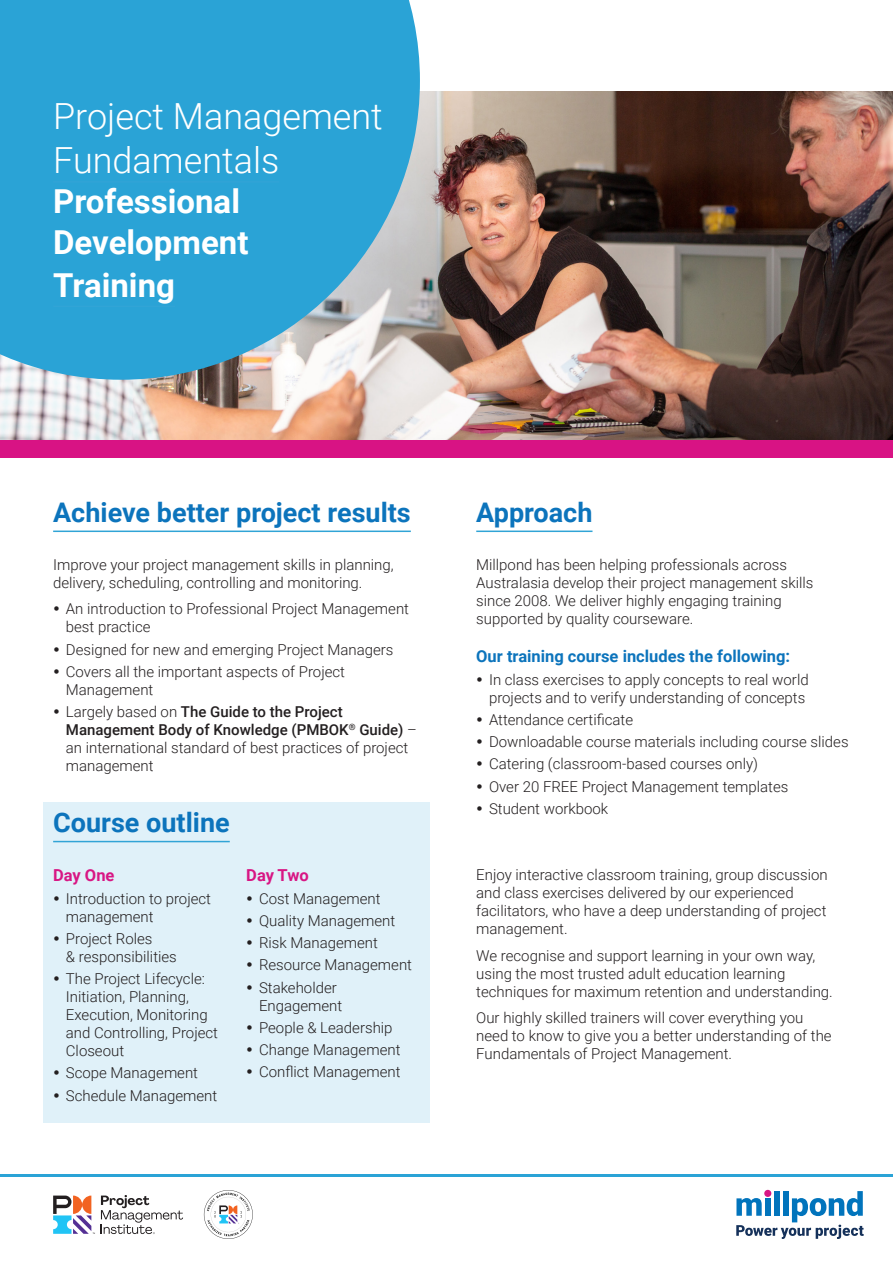
<style>
.page{position:relative;width:893px;height:1263px;background:#fff}
.page>*{position:absolute;margin:0;border:0;box-sizing:border-box;transform-origin:0 0}
.Subhead_1{font:300 36px/43.5px "Roboto";color:#fff}
.Subhead_1-2{font:700 33px/40.5px "Roboto";color:#fff}
.Subhead_1-3{font:700 27px "Roboto";color:#0c74bc}
.Subhead_2_underline{font:700 16.5px "Roboto";color:#0c74bc}
.Subhead_2_underline-2{font:700 16.5px "Roboto";color:#d81684}
.Body_text{font:300 15px/18px "Roboto";color:#231f20}
.s1{font-weight:500}
</style>
<div class="page">
<hr style="left:0;top:1173px;width:893px;height:3px;background:#2aa3d6">
<svg style="left:736px;top:1191px;width:128px;height:48px"></svg>
<div style="left:764px;top:1190px;width:7px;height:7px;background:#d81684;border-radius:50%"></div>
<svg style="left:53px;top:1195px;width:42px;height:39px"></svg>
<svg style="left:101px;top:1195px;width:82px;height:39px"></svg>
<svg style="left:204px;top:1190px;width:49px;height:49px"></svg>
<img style="left:0;top:91px;width:893px;height:349px">
<div style="left:0;top:440px;width:893px;height:17px;background:#d81384"></div>
<svg style="left:0;top:0;width:420px;height:380px;background:#3fa8d4"></svg>
<div style="left:43px;top:802px;width:386px;height:321px;background:#e0f1f9"></div>
<hr style="left:476px;top:530px;width:116px;height:2px;background:#31a4d6">
<hr style="left:53px;top:530px;width:358px;height:2px;background:#31a4d6">
<hr style="left:53px;top:841px;width:177px;height:1px;background:#31a4d6">
<hr style="left:53px;top:181px;width:226px;height:2px;background:#31a4d6">
<hr style="left:53px;top:306px;width:122px;height:1px;background:#31a4d6">
<p class="Subhead_1" style="left:53px;top:93px;width:331px">Project Management<br>Fundamentals</p>
<p class="Subhead_1-2" style="left:53px;top:180px;width:197px">Professional<br>Development</p>
<p class="Subhead_1-2" style="left:53px;top:264px;width:123px">Training</p>
<p class="Subhead_1-3" style="left:53px;top:493px;width:359px">Achieve better project results</p>
<p class="Body_text" style="left:53px;top:555px;width:342px">Improve your project management skills in planning, delivery, scheduling, controlling and monitoring.</p>
<p class="Body_text" style="left:66px;top:599px;width:345px">An introduction to Professional Project Management best practice</p>
<p class="Body_text" style="left:66px;top:640px;width:329px">Designed for new and emerging Project Managers</p>
<p class="Body_text" style="left:66px;top:662px;width:281px">Covers all the important aspects of Project<br>Management</p>
<p class="Body_text" style="left:66px;top:702px;width:353px">Largely based on <span class="s1">The Guide to the Project Management Body of Knowledge (PMBOK</span><sup>®</sup> <span class="s1">Guide)</span> – an international standard of best practices of project management</p>
<p class="Subhead_1-3" style="left:53px;top:804px;width:178px">Course outline</p>
<p class="Subhead_2_underline-2" style="left:53px;top:864px;width:63px">Day One</p>
<p class="Body_text" style="left:66px;top:889px;width:147px">Introduction to project management</p>
<p class="Body_text" style="left:66px;top:929px;width:112px">Project Roles<br>&amp; responsibilities</p>
<p class="Body_text" style="left:66px;top:969px;width:154px">The Project Lifecycle:<br>Initiation, Planning,<br>Execution, Monitoring and Controlling, Project<br>Closeout</p>
<p class="Body_text" style="left:66px;top:1063px;width:134px">Scope Management</p>
<p class="Body_text" style="left:66px;top:1086px;width:153px">Schedule Management</p>
<p class="Subhead_2_underline-2" style="left:246px;top:864px;width:64px">Day Two</p>
<p class="Body_text" style="left:259px;top:889px;width:123px">Cost Management</p>
<p class="Body_text" style="left:259px;top:911px;width:138px">Quality Management</p>
<p class="Body_text" style="left:259px;top:933px;width:120px">Risk Management</p>
<p class="Body_text" style="left:259px;top:955px;width:155px">Resource Management</p>
<p class="Body_text" style="left:259px;top:978px;width:85px">Stakeholder<br>Engagement</p>
<p class="Body_text" style="left:259px;top:1018px;width:135px">People &amp; Leadership</p>
<p class="Body_text" style="left:259px;top:1040px;width:143px">Change Management</p>
<p class="Body_text" style="left:259px;top:1062px;width:143px">Conflict Management</p>
<p class="Subhead_1-3" style="left:476px;top:493px;width:118px">Approach</p>
<p class="Body_text" style="left:476px;top:555px;width:339px">Millpond has been helping professionals across Australasia develop their project management skills since 2008. We deliver highly engaging training supported by quality courseware.</p>
<p class="Subhead_2_underline" style="left:476px;top:645px;width:315px">Our training course includes the following:</p>
<p class="Body_text" style="left:489px;top:670px;width:321px">In class exercises to apply concepts to real world projects and to verify understanding of concepts</p>
<p class="Body_text" style="left:489px;top:710px;width:146px">Attendance certificate</p>
<p class="Body_text" style="left:489px;top:732px;width:361px">Downloadable course materials including course slides</p>
<p class="Body_text" style="left:489px;top:755px;width:271px">Catering (classroom-based courses only)</p>
<p class="Body_text" style="left:489px;top:777px;width:301px">Over 20 FREE Project Management templates</p>
<p class="Body_text" style="left:489px;top:799px;width:121px">Student workbook</p>
<p class="Body_text" style="left:476px;top:865px;width:353px">Enjoy interactive classroom training, group discussion and class exercises delivered by our experienced facilitators, who have a deep understanding of project management.</p>
<p class="Body_text" style="left:476px;top:946px;width:358px">We recognise and support learning in your own way, using the most trusted adult education learning techniques for maximum retention and understanding.</p>
<p class="Body_text" style="left:476px;top:1008px;width:357px">Our highly skilled trainers will cover everything you need to know to give you a better understanding of the<br>Fundamentals of Project Management.</p>
</div>
